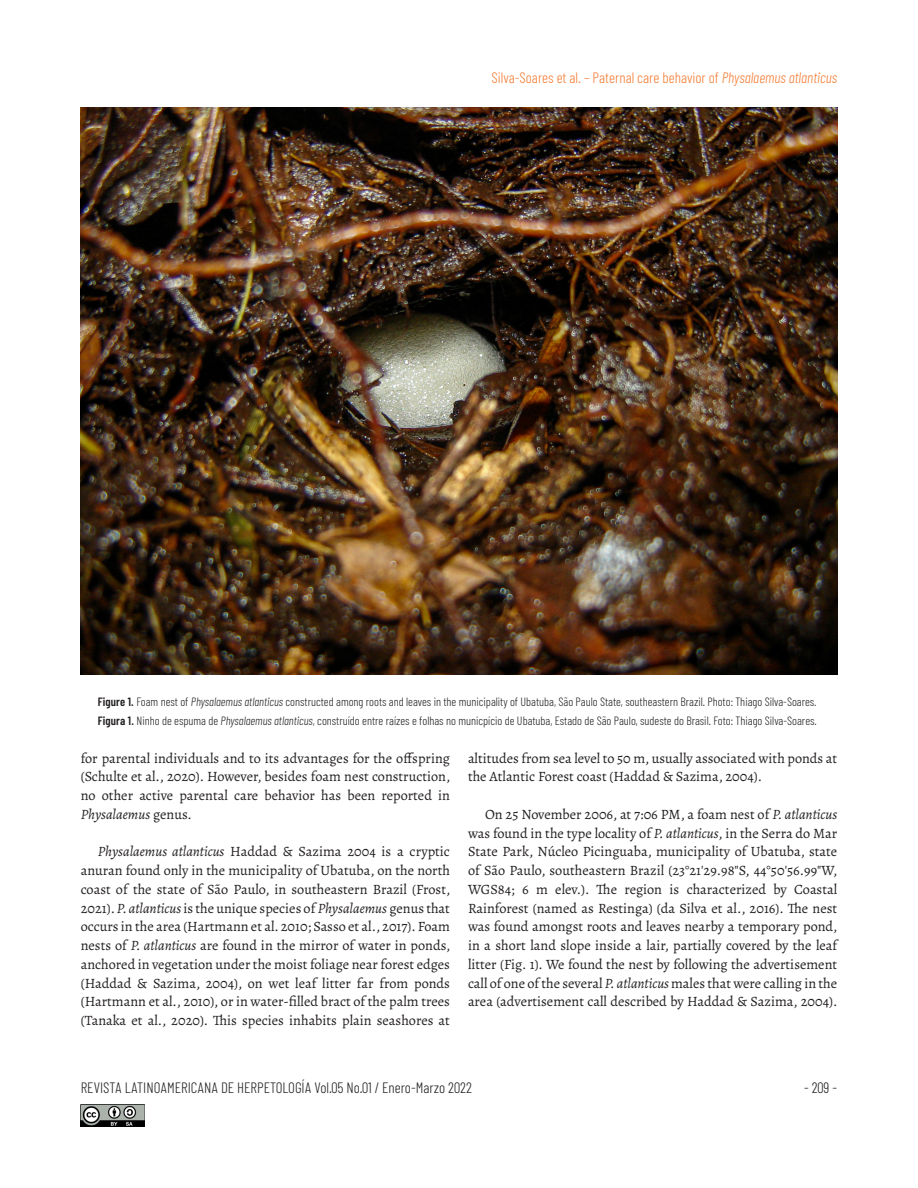
<style>
.page{position:relative;width:918px;height:1188px;background:#fff}
.page>*{position:absolute;margin:0;border:0;box-sizing:border-box;transform-origin:0 0}
.t1{font:300 15px "Barlow Condensed";color:#231f20}
.t2{font:300 15px "Barlow Condensed";color:#f47b31}
._02-txt_Artículo_2{font:14.25px/18.8px "Alegreya";color:#231f20;text-align:justify}
._02-txt_pie_de_Foto{font:300 12px "Barlow Condensed";color:#231f20}
.s1{font-style:italic}
.s2{font-weight:600}
</style>
<div class="page">
<img style="left:81px;top:1104px;width:64px;height:23px">
<img style="left:81px;top:107px;width:756px;height:568px">
<p class="t2" style="left:492px;top:68px;width:347px">Silva-Soares et al. – Paternal care behavior of <span class="s1">Physalaemus atlanticus</span></p>
<p class="_02-txt_pie_de_Foto" style="left:98px;top:695px;width:720px"><span class="s2">Figure 1.</span> Foam nest of <span class="s1">Physalaemus atlanticus</span> constructed among roots and leaves in the municipality of Ubatuba, São Paulo State, southeastern Brazil. Photo: Thiago Silva-Soares.</p>
<p class="_02-txt_pie_de_Foto" style="left:98px;top:713px;width:721px"><span class="s2">Figura 1.</span> Ninho de espuma de <span class="s1">Physalaemus atlanticus</span>, construído entre raízes e folhas no municpício de Ubatuba, Estado de São Paulo, sudeste do Brasil. Foto: Thiago Silva-Soares.</p>
<p class="_02-txt_Artículo_2" style="left:81px;top:748px;width:371px">for parental individuals and to its advantages for the offspring (Schulte et al., 2020). However, besides foam nest construction, no other active parental care behavior has been reported in <span class="s1">Physalaemus</span> genus.</p>
<p class="_02-txt_Artículo_2" style="left:81px;top:842px;width:371px;text-indent:17px"><span class="s1">Physalaemus atlanticus</span> Haddad &amp; Sazima 2004 is a cryptic anuran found only in the municipality of Ubatuba, on the north coast of the state of São Paulo, in southeastern Brazil (Frost, 2021). <span class="s1">P. atlanticus</span> is the unique species of <span class="s1">Physalaemus</span> genus that occurs in the area (Hartmann et al. 2010; Sasso et al., 2017). Foam nests of <span class="s1">P. atlanticus</span> are found in the mirror of water in ponds, anchored in vegetation under the moist foliage near forest edges (Haddad &amp; Sazima, 2004), on wet leaf litter far from ponds (Hartmann et al., 2010), or in water-filled bract of the palm trees (Tanaka et al., 2020). This species inhabits plain seashores at</p>
<p class="_02-txt_Artículo_2" style="left:468px;top:748px;width:371px">altitudes from sea level to 50 m, usually associated with ponds at the Atlantic Forest coast (Haddad &amp; Sazima, 2004).</p>
<p class="_02-txt_Artículo_2" style="left:468px;top:805px;width:371px;text-indent:17px">On 25 November 2006, at 7:06 PM, a foam nest of <span class="s1">P. atlanticus </span>was found in the type locality of <span class="s1">P. atlanticus</span>, in the Serra do Mar State Park, Núcleo Picinguaba, municipality of Ubatuba, state of São Paulo, southeastern Brazil (23°21'29.98"S, 44°50'56.99"W, WGS84; 6 m elev.). The region is characterized by Coastal Rainforest (named as Restinga) (da Silva et al., 2016). The nest was found amongst roots and leaves nearby a temporary pond, in a short land slope inside a lair, partially covered by the leaf litter (Fig. 1). We found the nest by following the advertisement call of one of the several <span class="s1">P. atlanticus</span> males that were calling in the area (advertisement call described by Haddad &amp; Sazima, 2004).</p>
<p class="t1" style="left:81px;top:1079px;width:393px">REVISTA LATINOAMERICANA DE HERPETOLOGÍA Vol.05 No.01 / Enero-Marzo 2022</p>
<p class="t1" style="left:804px;top:1079px;width:35px">- 209 -</p>
</div>
